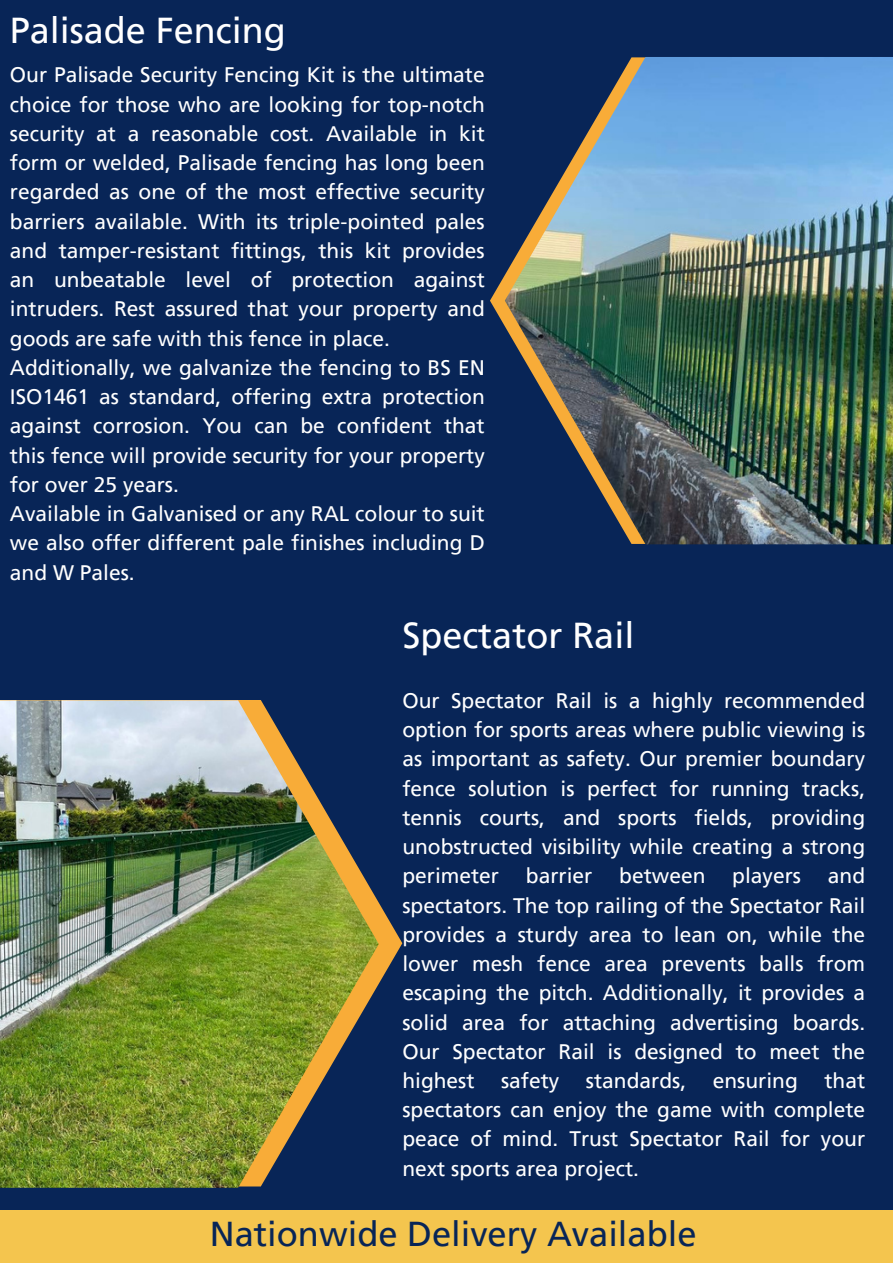
<style>
.page{position:relative;width:893px;height:1264px;background:#fff}
.page>*{position:absolute;margin:0;border:0;box-sizing:border-box;transform-origin:0 0}
.t1{font:36px "Frutiger LT Pro";color:#fff}
.t2{font:34.5px "Frutiger LT Pro";color:#082557}
.t3{font:21px/29.2px "Frutiger LT Pro";color:#fff;text-align:justify}
</style>
<div class="page">
<div style="left:0;top:0;width:892px;height:1262px;background:#082557"></div>
<img style="left:504px;top:57px;width:388px;height:487px">
<svg style="left:379px;top:903px;width:23px;height:80px"></svg>
<img style="left:0;top:700px;width:379px;height:487px">
<div style="left:0;top:1210px;width:892px;height:52px;background:#f4c54e"></div>
<p class="t1" style="left:10px;top:8px;width:277px">Palisade Fencing</p>
<p class="t3" style="left:10px;top:60px;width:476px">Our Palisade Security Fencing Kit is the ultimate choice for those who are looking for top-notch security at a reasonable cost. Available in kit form or welded, Palisade fencing has long been regarded as one of the most effective security barriers available. With its triple-pointed pales and tamper-resistant fittings, this kit provides an unbeatable level of protection against intruders. Rest assured that your property and goods are safe with this fence in place.</p>
<p class="t3" style="left:10px;top:353px;width:476px">Additionally, we galvanize the fencing to BS EN ISO1461 as standard, offering extra protection against corrosion. You can be confident that this fence will provide security for your property for over 25 years.</p>
<p class="t3" style="left:10px;top:499px;width:476px">Available in Galvanised or any RAL colour to suit we also offer different pale finishes including D and W Pales.</p>
<p class="t1" style="left:402px;top:613px;width:233px">Spectator Rail</p>
<p class="t3" style="left:402px;top:685px;width:464px">Our Spectator Rail is a highly recommended option for sports areas where public viewing is as important as safety. Our premier boundary fence solution is perfect for running tracks, tennis courts, and sports fields, providing unobstructed visibility while creating a strong perimeter</p>
<p class="t3" style="left:402px;top:861px;width:464px;text-indent:425px">and spectators. The top railing of the Spectator Rail provides a sturdy area to lean on, while the lower mesh fence area prevents balls from escaping the pitch. Additionally, it provides a solid area for attaching advertising boards.<br>Our Spectator Rail is designed to meet the highest</p>
<p class="t3" style="left:526px;top:861px;width:68px">barrier</p>
<p class="t3" style="left:619px;top:861px;width:88px">between</p>
<p class="t3" style="left:732px;top:861px;width:70px">players</p>
<p class="t3" style="left:501px;top:1065px;width:60px">safety</p>
<p class="t3" style="left:586px;top:1065px;width:102px">standards,</p>
<p class="t3" style="left:712px;top:1065px;width:87px">ensuring</p>
<p class="t3" style="left:402px;top:1065px;width:464px;text-indent:422px">that spectators can enjoy the game with complete peace of mind. Trust Spectator Rail for your next sports area project.</p>
<p class="t2" style="left:210px;top:1212px;width:488px">Nationwide Delivery Available</p>
</div>
